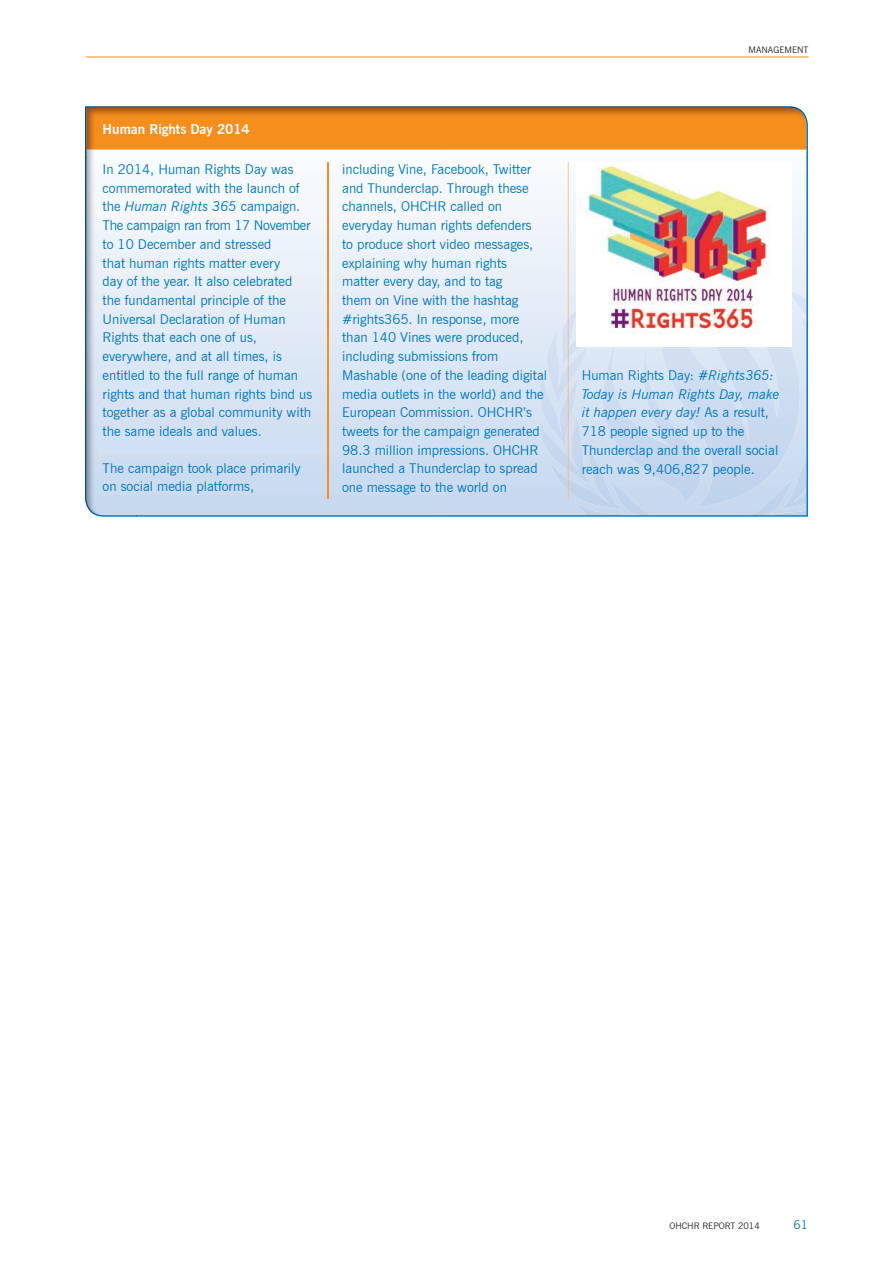
<style>
.page{position:relative;width:893px;height:1263px;background:#fff}
.page>*{position:absolute;margin:0;border:0;box-sizing:border-box;transform-origin:0 0}
.t1{font:13.5px/18.8px "News Gothic BT";color:#0077c0}
.t2{font:700 13.5px "News Gothic BT";color:#fff}
.t3{font:12px "News Gothic BT";color:#0077c0}
.t4{font:9px "News Gothic BT";color:#231f20}
.s1{font-style:italic}
</style>
<div class="page">
<hr style="left:86px;top:57px;width:722px;height:1px;background:#f68e1e">
<img style="left:137px;top:162px;width:610px;height:353px">
<img style="left:328px;top:162px;width:1px;height:337px">
<img style="left:568px;top:162px;width:1px;height:144px">
<img style="left:747px;top:507px;width:9px;height:8px">
<img style="left:630px;top:503px;width:22px;height:12px">
<img style="left:568px;top:446px;width:35px;height:64px">
<img style="left:575px;top:500px;width:55px;height:15px">
<img style="left:660px;top:347px;width:96px;height:160px">
<img style="left:568px;top:306px;width:8px;height:10px">
<img style="left:568px;top:316px;width:32px;height:42px">
<img style="left:562px;top:318px;width:6px;height:9px">
<img style="left:547px;top:327px;width:21px;height:42px">
<img style="left:603px;top:347px;width:98px;height:156px">
<img style="left:568px;top:345px;width:19px;height:38px">
<img style="left:540px;top:369px;width:28px;height:47px">
<img style="left:569px;top:376px;width:8px;height:37px">
<img style="left:568px;top:413px;width:22px;height:72px">
<img style="left:540px;top:416px;width:28px;height:54px">
<img style="left:550px;top:460px;width:18px;height:30px">
<svg style="left:566px;top:347px;width:3px;height:49px"></svg>
<img style="left:568px;top:395px;width:1px;height:31px">
<svg style="left:568px;top:456px;width:1px;height:43px"></svg>
<img style="left:85px;top:106px;width:723px;height:51px">
<img style="left:85px;top:157px;width:52px;height:360px">
<img style="left:756px;top:157px;width:52px;height:360px">
<img style="left:136px;top:515px;width:621px;height:2px">
<img style="left:576px;top:162px;width:215px;height:185px">
<p class="t2" style="left:103px;top:121px;width:149px">Human Rights Day 2014</p>
<p class="t1" style="left:103px;top:160px;width:211px">In 2014, Human Rights Day was commemorated with the launch of the <span class="s1">Human Rights 365</span> campaign.<br>The campaign ran from 17 November to 10 December and stressed<br>that human rights matter every<br>day of the year. It also celebrated the fundamental principle of the<br>Universal Declaration of Human<br>Rights that each one of us, everywhere, and at all times, is entitled to the full range of human rights and that human rights bind us together as a global community with the same ideals and values.</p>
<p class="t1" style="left:103px;top:458px;width:200px">The campaign took place primarily on social media platforms,</p>
<p class="t1" style="left:342px;top:160px;width:207px">including Vine, Facebook, Twitter and Thunderclap. Through these channels, OHCHR called on everyday human rights defenders<br>to produce short video messages, explaining why human rights matter every day, and to tag<br>them on Vine with the hashtag #rights365. In response, more than 140 Vines were produced, including submissions from<br>Mashable (one of the leading digital media outlets in the world) and the<br>European Commission. OHCHR’s tweets for the campaign generated<br>98.3 million impressions. OHCHR launched a Thunderclap to spread one message to the world on</p>
<p class="t4" style="left:749px;top:44px;width:61px">MANAGEMENT</p>
<p class="t1" style="left:582px;top:366px;width:200px">Human Rights Day: <span class="s1">#Rights365:<br>Today is Human Rights Day, make it happen every day!</span> As a result,<br>718 people signed up to the<br>Thunderclap and the overall social reach was 9,406,827 people.</p>
<p class="t4" style="left:669px;top:1220px;width:92px">OHCHR REPORT 2014</p>
<p class="t3" style="left:793px;top:1217px;width:16px">61</p>
</div>
